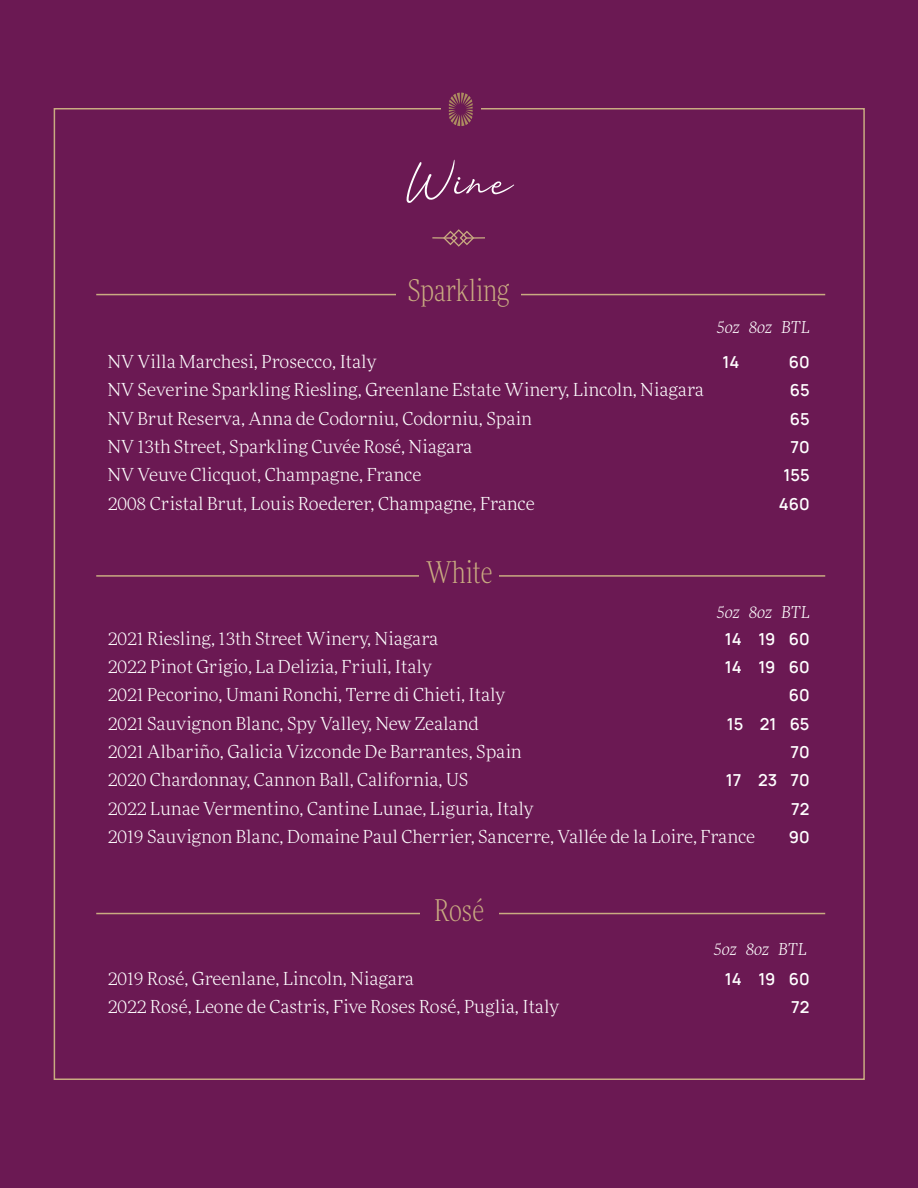
<style>
.page{position:relative;width:918px;height:1188px;background:#6b1953}
.page>*{position:absolute;margin:0;border:0;box-sizing:border-box;transform-origin:0 0}
.Menu_item_title_copy{font:54px "Citraloka";color:#fff}
.Menu_subheading{font:300 condensed 30px "More Pro";color:#c9ab81}
.menu_description_win{font:300 18px "More Pro";color:#fff}
.menu_description_win-2{font:600 16.5px "Manrope";color:#fff}
.menu_description_win-3{font:italic 300 16.5px "More Pro";color:#fff}
</style>
<div class="page">
<svg style="left:449px;top:93px;width:24px;height:33px"></svg>
<hr style="left:96px;top:294px;width:729px;height:1px;background:#c9ab81">
<div style="left:396px;top:277px;width:125px;height:24px;background:#6b1953"></div>
<hr style="left:96px;top:575px;width:729px;height:2px;background:#c9ab81">
<div style="left:419px;top:560px;width:80px;height:23px;background:#6b1953"></div>
<hr style="left:96px;top:913px;width:729px;height:1px;background:#c9ab81">
<div style="left:420px;top:897px;width:79px;height:37px;background:#6b1953"></div>
<hr style="left:432px;top:237px;width:20px;height:2px;background:#c9ab81">
<svg style="left:443px;top:229px;width:42px;height:18px"></svg>
<p class="Menu_item_title_copy" style="left:407px;top:154px;width:109px">Wine</p>
<p class="Menu_subheading" style="left:408px;top:271px;width:104px">Sparkling</p>
<p class="menu_description_win-3" style="left:717px;top:316px;width:94px">5oz 8oz BTL</p>
<p class="menu_description_win" style="left:108px;top:350px;width:270px">NV Villa Marchesi, Prosecco, Italy</p>
<p class="menu_description_win-2" style="left:722px;top:349px;width:18px">14</p>
<p class="menu_description_win-2" style="left:789px;top:349px;width:22px">60</p>
<p class="menu_description_win" style="left:108px;top:378px;width:598px">NV Severine Sparkling Riesling, Greenlane Estate Winery, Lincoln, Niagara</p>
<p class="menu_description_win-2" style="left:790px;top:377px;width:21px">65</p>
<p class="menu_description_win" style="left:108px;top:407px;width:426px">NV Brut Reserva, Anna de Codorniu, Codorniu, Spain</p>
<p class="menu_description_win-2" style="left:790px;top:405px;width:21px">65</p>
<p class="menu_description_win" style="left:108px;top:435px;width:366px">NV 13th Street, Sparkling Cuvée Rosé, Niagara</p>
<p class="menu_description_win-2" style="left:790px;top:434px;width:21px">70</p>
<p class="menu_description_win" style="left:108px;top:463px;width:315px">NV Veuve Clicquot, Champagne, France</p>
<p class="menu_description_win-2" style="left:783px;top:462px;width:28px">155</p>
<p class="menu_description_win" style="left:108px;top:492px;width:428px">2008 Cristal Brut, Louis Roederer, Champagne, France</p>
<p class="menu_description_win-2" style="left:779px;top:490px;width:32px">460</p>
<p class="Menu_subheading" style="left:426px;top:554px;width:68px">White</p>
<p class="menu_description_win-3" style="left:717px;top:602px;width:94px">5oz 8oz BTL</p>
<p class="menu_description_win" style="left:108px;top:627px;width:332px">2021 Riesling, 13th Street Winery, Niagara</p>
<p class="menu_description_win-2" style="left:725px;top:625px;width:86px">14 19 60</p>
<p class="menu_description_win" style="left:108px;top:655px;width:325px">2022 Pinot Grigio, La Delizia, Friuli, Italy</p>
<p class="menu_description_win-2" style="left:725px;top:654px;width:86px">14 19 60</p>
<p class="menu_description_win" style="left:108px;top:683px;width:399px">2021 Pecorino, Umani Ronchi, Terre di Chieti, Italy</p>
<p class="menu_description_win-2" style="left:789px;top:682px;width:22px">60</p>
<p class="menu_description_win" style="left:108px;top:712px;width:372px">2021 Sauvignon Blanc, Spy Valley, New Zealand</p>
<p class="menu_description_win-2" style="left:727px;top:710px;width:84px">15 21 65</p>
<p class="menu_description_win" style="left:108px;top:740px;width:415px">2021 Albariño, Galicia Vizconde De Barrantes, Spain</p>
<p class="menu_description_win-2" style="left:790px;top:739px;width:21px">70</p>
<p class="menu_description_win" style="left:108px;top:768px;width:362px">2020 Chardonnay, Cannon Ball, California, US</p>
<p class="menu_description_win-2" style="left:726px;top:767px;width:85px">17 23 70</p>
<p class="menu_description_win" style="left:108px;top:797px;width:427px">2022 Lunae Vermentino, Cantine Lunae, Liguria, Italy</p>
<p class="menu_description_win-2" style="left:791px;top:795px;width:20px">72</p>
<p class="menu_description_win" style="left:108px;top:825px;width:649px">2019 Sauvignon Blanc, Domaine Paul Cherrier, Sancerre, Vallée de la Loire, France</p>
<p class="menu_description_win-2" style="left:789px;top:824px;width:22px">90</p>
<p class="Menu_subheading" style="left:434px;top:892px;width:51px">Rosé</p>
<p class="menu_description_win-3" style="left:714px;top:938px;width:94px">5oz 8oz BTL</p>
<p class="menu_description_win" style="left:108px;top:967px;width:308px">2019 Rosé, Greenlane, Lincoln, Niagara</p>
<p class="menu_description_win-2" style="left:725px;top:966px;width:86px">14 19 60</p>
<p class="menu_description_win" style="left:108px;top:995px;width:453px">2022 Rosé, Leone de Castris, Five Roses Rosé, Puglia, Italy</p>
<p class="menu_description_win-2" style="left:791px;top:994px;width:20px">72</p>
</div>
